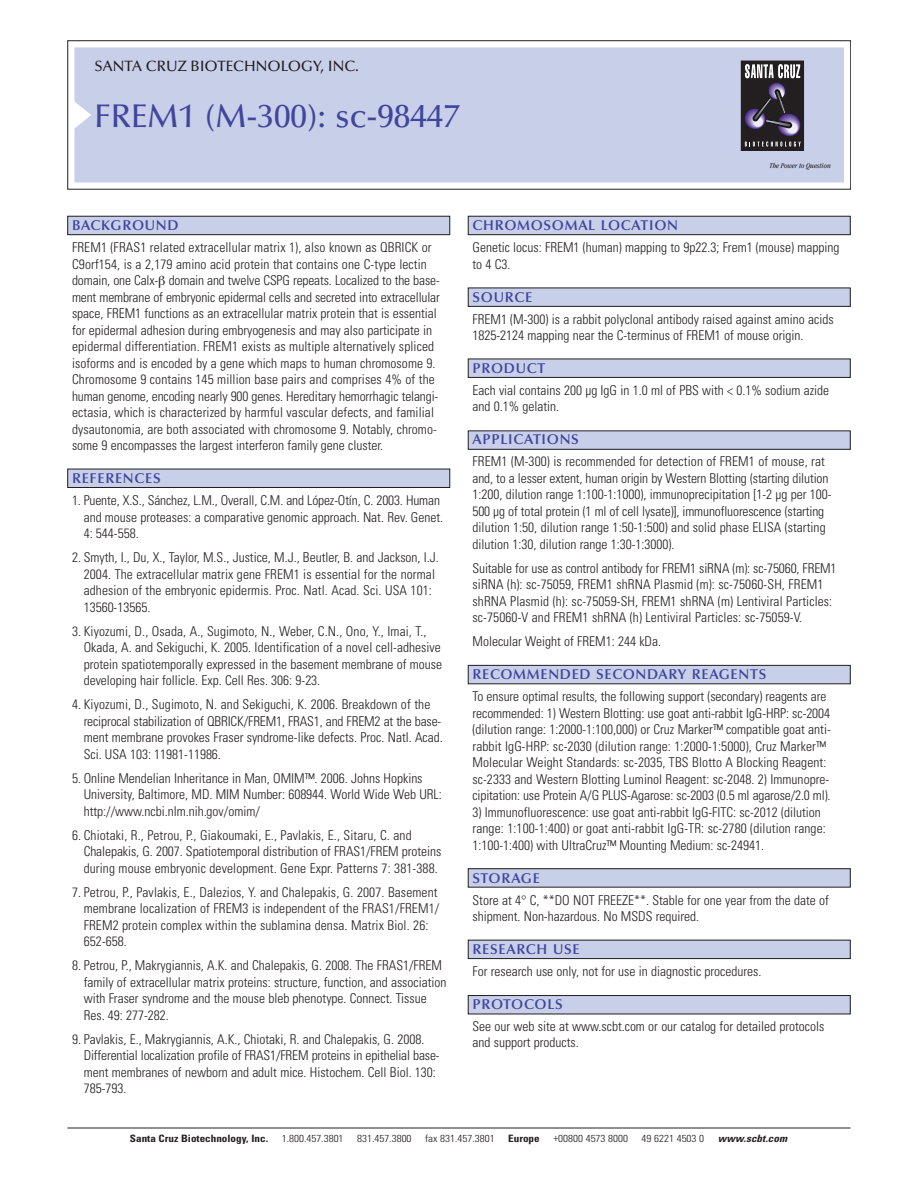
<style>
.page{position:relative;width:918px;height:1188px;background:#fff}
.page>*{position:absolute;margin:0;border:0;box-sizing:border-box;transform-origin:0 0}
.t1{font:500 33px "Optima";color:#41459c}
.t2{font:500 15px "Optima";color:#231f20}
.t3{font:600 14.25px "Optima";letter-spacing:.05em;color:#41459c}
.t4{font:300 condensed 13.5px/16.5px "Univers";color:#231f20}
.t5{font:300 condensed 10.2px "Univers";color:#231f20;scale:1.1 1}
.t6{font:700 condensed 10.2px "Univers";color:#231f20;scale:1.1 1}
.t7{font:italic 700 condensed 10.2px "Univers";color:#231f20;scale:1.1 1}
.t8{font:italic condensed 7.5px "Garamond";color:#231f20}
</style>
<div class="page">
<div style="left:68px;top:216px;width:382px;height:19px;background:#c7cfe9"></div>
<div style="left:68px;top:216px;width:382px;height:19px;border:1px solid #231f20"></div>
<div style="left:68px;top:469px;width:382px;height:18px;background:#c7cfe9"></div>
<div style="left:68px;top:469px;width:382px;height:19px;border:1px solid #231f20"></div>
<div style="left:468px;top:216px;width:382px;height:19px;background:#c7cfe9"></div>
<div style="left:468px;top:216px;width:382px;height:19px;border:1px solid #231f20"></div>
<div style="left:468px;top:288px;width:382px;height:18px;background:#c7cfe9"></div>
<div style="left:468px;top:288px;width:382px;height:19px;border:1px solid #231f20"></div>
<div style="left:468px;top:359px;width:382px;height:18px;background:#c7cfe9"></div>
<div style="left:468px;top:359px;width:382px;height:19px;border:1px solid #231f20"></div>
<div style="left:468px;top:431px;width:382px;height:18px;background:#c7cfe9"></div>
<div style="left:468px;top:431px;width:382px;height:19px;border:1px solid #231f20"></div>
<div style="left:468px;top:665px;width:382px;height:19px;background:#c7cfe9"></div>
<div style="left:468px;top:665px;width:382px;height:19px;border:1px solid #231f20"></div>
<div style="left:468px;top:869px;width:382px;height:18px;background:#c7cfe9"></div>
<div style="left:468px;top:868px;width:382px;height:19px;border:1px solid #231f20"></div>
<div style="left:468px;top:940px;width:382px;height:19px;background:#c7cfe9"></div>
<div style="left:468px;top:940px;width:382px;height:19px;border:1px solid #231f20"></div>
<div style="left:468px;top:996px;width:382px;height:18px;background:#c7cfe9"></div>
<div style="left:468px;top:995px;width:382px;height:19px;border:1px solid #231f20"></div>
<div style="left:74px;top:47px;width:770px;height:135px;background:#c7cfe9"></div>
<div style="left:741px;top:61px;width:62px;height:89px;background:#231f20"></div>
<div style="left:741px;top:61px;width:63px;height:90px;border:1px solid #231f20"></div>
<svg style="left:741px;top:64px;width:64px;height:83px"></svg>
<hr style="left:68px;top:1128px;width:782px;height:1px;background:#231f20">
<p class="t2" style="left:94px;top:60px;width:266px">SANTA CRUZ BIOTECHNOLOGY, INC.</p>
<h1 class="t1" style="left:94px;top:102px;width:367px">FREM1 (M-300): sc-98447</h1>
<p class="t8" style="left:769px;top:163px;width:63px">The Power to Question</p>
<p class="t3" style="left:72px;top:220px;width:108px">BACKGROUND</p>
<p class="t4" style="left:72px;top:241px;width:369px">FREM1 (FRAS1 related extracellular matrix 1), also known as QBRICK or C9orf154, is a 2,179 amino acid protein that contains one C-type lectin domain, one Calx- domain and twelve CSPG repeats. Localized to the base&shy;ment membrane of embryonic epidermal cells and secreted into extracellular space, FREM1 functions as an extracellular matrix protein that is essential for epidermal adhesion during embryogenesis and may also participate in epidermal differentiation. FREM1 exists as multiple alternatively spliced isoforms and is encoded by a gene which maps to human chromosome 9.<br>Chromosome 9 contains 145 million base pairs and comprises 4% of the human genome, encoding nearly 900 genes. Hereditary hemorrhagic telangi&shy;ectasia, which is characterized by harmful vascular defects, and familial dysautonomia, are both associated with chromosome 9. Notably, chromo&shy;some 9 encompasses the largest interferon family gene cluster.</p>
<p class="t3" style="left:72px;top:472px;width:90px">REFERENCES</p>
<p class="t4" style="left:84px;top:493px;width:361px;text-indent:-12px">1. Puente, X.S., Sánchez, L.M., Overall, C.M. and López-Otín, C. 2003. Human and mouse proteases: a comparative genomic approach. Nat. Rev. Genet.<br>4: 544-558.</p>
<p class="t4" style="left:84px;top:550px;width:357px;text-indent:-12px">2. Smyth, I., Du, X., Taylor, M.S., Justice, M.J., Beutler, B. and Jackson, I.J.<br>2004. The extracellular matrix gene FREM1 is essential for the normal adhesion of the embryonic epidermis. Proc. Natl. Acad. Sci. USA 101:<br>13560-13565.</p>
<p class="t4" style="left:84px;top:624px;width:360px;text-indent:-12px">3. Kiyozumi, D., Osada, A., Sugimoto, N., Weber, C.N., Ono, Y., Imai, T., Okada, A. and Sekiguchi, K. 2005. Identification of a novel cell-adhesive protein spatiotemporally expressed in the basement membrane of mouse developing hair follicle. Exp. Cell Res. 306: 9-23.</p>
<p class="t4" style="left:84px;top:697px;width:361px;text-indent:-12px">4. Kiyozumi, D., Sugimoto, N. and Sekiguchi, K. 2006. Breakdown of the reciprocal stabilization of QBRICK/FREM1, FRAS1, and FREM2 at the base&shy;ment membrane provokes Fraser syndrome-like defects. Proc. Natl. Acad.<br>Sci. USA 103: 11981-11986.</p>
<p class="t4" style="left:84px;top:771px;width:360px;text-indent:-12px">5. Online Mendelian Inheritance in Man, OMIM™. 2006. Johns Hopkins<br>University, Baltimore, MD. MIM Number: 608944. World Wide Web URL: http://www.ncbi.nlm.nih.gov/omim/</p>
<p class="t4" style="left:84px;top:828px;width:359px;text-indent:-12px">6. Chiotaki, R., Petrou, P., Giakoumaki, E., Pavlakis, E., Sitaru, C. and<br>Chalepakis, G. 2007. Spatiotemporal distribution of FRAS1/FREM proteins during mouse embryonic development. Gene Expr. Patterns 7: 381-388.</p>
<p class="t4" style="left:84px;top:885px;width:357px;text-indent:-12px">7. Petrou, P., Pavlakis, E., Dalezios, Y. and Chalepakis, G. 2007. Basement membrane localization of FREM3 is independent of the FRAS1/FREM1/ FREM2 protein complex within the sublamina densa. Matrix Biol. 26:<br>652-658.</p>
<p class="t4" style="left:84px;top:958px;width:364px;text-indent:-12px">8. Petrou, P., Makrygiannis, A.K. and Chalepakis, G. 2008. The FRAS1/FREM family of extracellular matrix proteins: structure, function, and association with Fraser syndrome and the mouse bleb phenotype. Connect. Tissue Res. 49: 277-282.</p>
<p class="t4" style="left:84px;top:1032px;width:358px;text-indent:-12px">9. Pavlakis, E., Makrygiannis, A.K., Chiotaki, R. and Chalepakis, G. 2008.<br>Differential localization profile of FRAS1/FREM proteins in epithelial base&shy;ment membranes of newborn and adult mice. Histochem. Cell Biol. 130:<br>785-793.</p>
<p class="t3" style="left:473px;top:220px;width:207px">CHROMOSOMAL LOCATION</p>
<p class="t4" style="left:473px;top:241px;width:368px">Genetic locus: FREM1 (human) mapping to 9p22.3; Frem1 (mouse) mapping to 4 C3.</p>
<p class="t3" style="left:473px;top:291px;width:61px">SOURCE</p>
<p class="t4" style="left:473px;top:312px;width:363px">FREM1 (M-300) is a rabbit polyclonal antibody raised against amino acids<br>1825-2124 mapping near the C-terminus of FREM1 of mouse origin.</p>
<p class="t3" style="left:473px;top:362px;width:74px">PRODUCT</p>
<p class="t4" style="left:473px;top:383px;width:358px">Each vial contains 200 µg IgG in 1.0 ml of PBS with &lt; 0.1% sodium azide and 0.1% gelatin.</p>
<p class="t3" style="left:473px;top:434px;width:108px">APPLICATIONS</p>
<p class="t4" style="left:473px;top:455px;width:361px">FREM1 (M-300) is recommended for detection of FREM1 of mouse, rat and, to a lesser extent, human origin by Western Blotting (starting dilution 1:200, dilution range 1:100-1:1000), immunoprecipitation [1-2 µg per 100- 500 µg of total protein (1 ml of cell lysate)], immunofluorescence (starting dilution 1:50, dilution range 1:50-1:500) and solid phase ELISA (starting dilution 1:30, dilution range 1:30-1:3000).</p>
<p class="t4" style="left:473px;top:561px;width:366px">Suitable for use as control antibody for FREM1 siRNA (m): sc-75060, FREM1 siRNA (h): sc-75059, FREM1 shRNA Plasmid (m): sc-75060-SH, FREM1 shRNA Plasmid (h): sc-75059-SH, FREM1 shRNA (m) Lentiviral Particles: sc-75060-V and FREM1 shRNA (h) Lentiviral Particles: sc-75059-V.</p>
<p class="t4" style="left:473px;top:635px;width:190px">Molecular Weight of FREM1: 244 kDa.</p>
<p class="t3" style="left:473px;top:669px;width:295px">RECOMMENDED SECONDARY REAGENTS</p>
<p class="t4" style="left:473px;top:690px;width:360px">To ensure optimal results, the following support (secondary) reagents are recommended: 1) Western Blotting: use goat anti-rabbit IgG-HRP: sc-2004 (dilution range: 1:2000-1:100,000) or Cruz Marker™ compatible goat anti&shy;rabbit IgG-HRP: sc-2030 (dilution range: 1:2000-1:5000), Cruz Marker™ Molecular Weight Standards: sc-2035, TBS Blotto A Blocking Reagent: sc-2333 and Western Blotting Luminol Reagent: sc-2048. 2) Immunopre&shy;cipitation: use Protein A/G PLUS-Agarose: sc-2003 (0.5 ml agarose/2.0 ml).</p>
<p class="t4" style="left:473px;top:805px;width:355px">3) Immunofluorescence: use goat anti-rabbit IgG-FITC: sc-2012 (dilution range: 1:100-1:400) or goat anti-rabbit IgG-TR: sc-2780 (dilution range:<br>1:100-1:400) with UltraCruz™ Mounting Medium: sc-24941.</p>
<p class="t3" style="left:473px;top:872px;width:69px">STORAGE</p>
<p class="t4" style="left:473px;top:893px;width:358px">Store at 4° C, **DO NOT FREEZE**. Stable for one year from the date of shipment. Non-hazardous. No MSDS required.</p>
<p class="t3" style="left:473px;top:943px;width:109px">RESEARCH USE</p>
<p class="t4" style="left:473px;top:964px;width:290px">For research use only, not for use in diagnostic procedures.</p>
<p class="t3" style="left:473px;top:998px;width:92px">PROTOCOLS</p>
<p class="t4" style="left:473px;top:1019px;width:353px">See our web site at www.scbt.com or our catalog for detailed protocols and support products.</p>
<p class="t6" style="left:130px;top:1135px;width:127px">Santa Cruz Biotechnology, Inc.</p>
<p class="t5" style="left:282px;top:1135px;width:58px">1.800.457.3801</p>
<p class="t5" style="left:357px;top:1135px;width:51px">831.457.3800</p>
<p class="t5" style="left:425px;top:1135px;width:65px">fax 831.457.3801</p>
<p class="t6" style="left:508px;top:1135px;width:30px">Europe</p>
<p class="t5" style="left:553px;top:1135px;width:69px">+00800 4573 8000</p>
<p class="t5" style="left:642px;top:1135px;width:58px">49 6221 4503 0</p>
<p class="t7" style="left:718px;top:1135px;width:67px">www.scbt.com</p>
</div>
